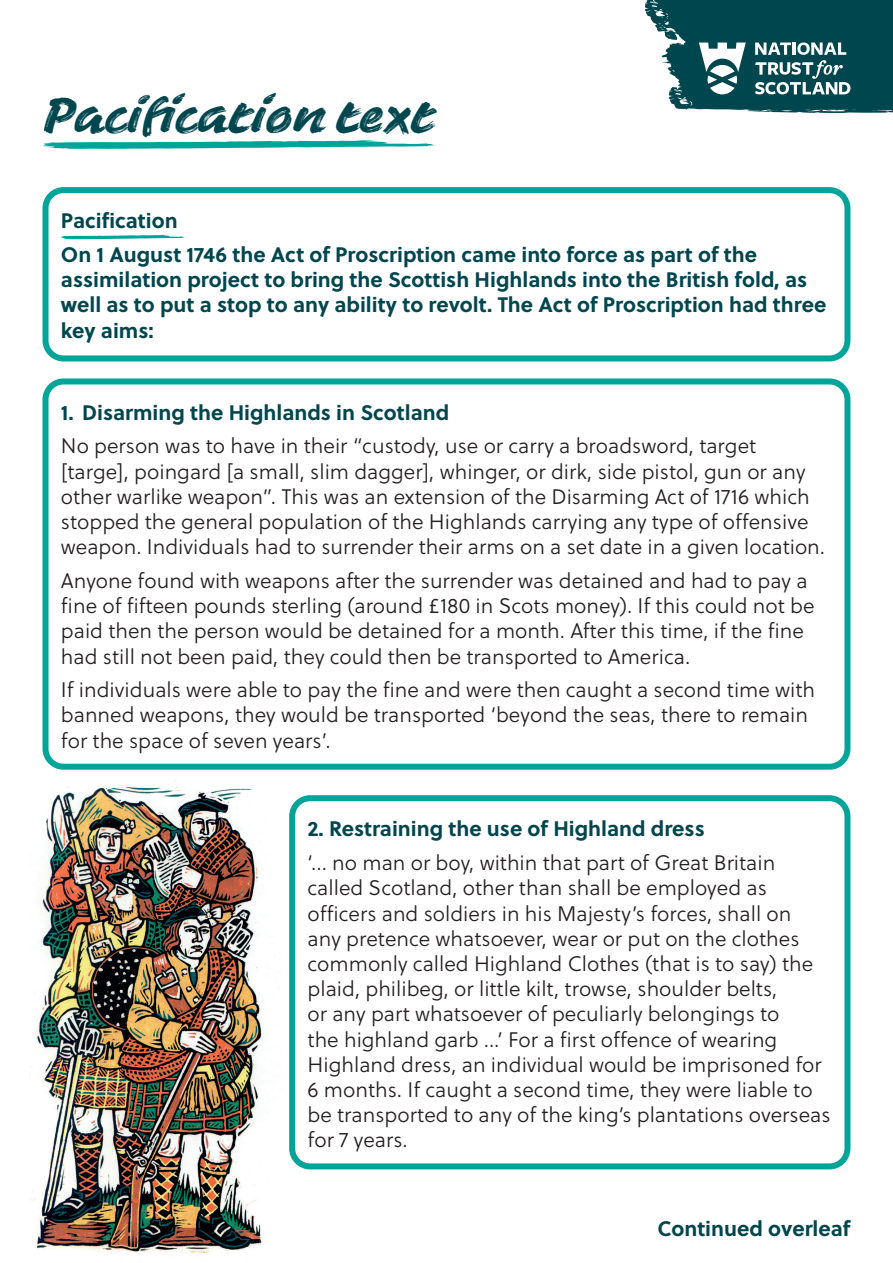
<style>
.page{position:relative;width:893px;height:1263px;background:#fff}
.page>*{position:absolute;margin:0;border:0;box-sizing:border-box;transform-origin:0 0}
.t1{font:48.75px "NTS Maxwell";color:#00464e}
.t2{font:21px/25.2px "Soleil Lt";color:#231f20}
.t3{font:700 21px/25.2px "Soleil";color:#00464e}
</style>
<div class="page">
<div style="left:43px;top:187px;width:807px;height:174px;border:6px solid #00a499;border-radius:18px"></div>
<div style="left:43px;top:378px;width:807px;height:392px;border:6px solid #00a499;border-radius:18px"></div>
<div style="left:289px;top:795px;width:561px;height:374px;border:6px solid #00a499;border-radius:18px"></div>
<svg style="left:644px;top:0;width:249px;height:113px"></svg>
<svg style="left:42px;top:140px;width:392px;height:9px"></svg>
<svg style="left:61px;top:235px;width:123px;height:4px"></svg>
<img style="left:30px;top:780px;width:233px;height:473px">
<h1 class="t1" style="left:43px;top:81px;width:392px">Pacification text</h1>
<p class="t3" style="left:61px;top:203px;width:698px;line-height:33.8px">Pacification<br>On 1 August 1746 the Act of Proscription came into force as part of the</p>
<p class="t3" style="left:61px;top:266px;width:767px">assimilation project to bring the Scottish Highlands into the British fold, as well as to put a stop to any ability to revolt. The Act of Proscription had three key aims:</p>
<p class="t3" style="left:61px;top:399px;width:390px">1. Disarming the Highlands in Scotland</p>
<p class="t2" style="left:61px;top:433px;width:766px">No person was to have in their “custody, use or carry a broadsword, target [targe], poingard [a small, slim dagger], whinger, or dirk, side pistol, gun or any other warlike weapon”. This was an extension of the Disarming Act of 1716 which stopped the general population of the Highlands carrying any type of offensive weapon. Individuals had to surrender their arms on a set date in a given location.</p>
<p class="t2" style="left:61px;top:568px;width:755px">Anyone found with weapons after the surrender was detained and had to pay a fine of fifteen pounds sterling (around £180 in Scots money). If this could not be paid then the person would be detained for a month. After this time, if the fine had still not been paid, they could then be transported to America.</p>
<p class="t2" style="left:61px;top:677px;width:756px">If individuals were able to pay the fine and were then caught a second time with banned weapons, they would be transported ‘beyond the seas, there to remain for the space of seven years’.</p>
<p class="t3" style="left:308px;top:815px;width:399px">2. Restraining the use of Highland dress</p>
<p class="t2" style="left:308px;top:850px;width:524px">‘... no man or boy, within that part of Great Britain called Scotland, other than shall be employed as officers and soldiers in his Majesty’s forces, shall on<br>any pretence whatsoever, wear or put on the clothes commonly called Highland Clothes (that is to say) the plaid, philibeg, or little kilt, trowse, shoulder belts,<br>or any part whatsoever of peculiarly belongings to<br>the highland garb ...’ For a first offence of wearing Highland dress, an individual would be imprisoned for 6 months. If caught a second time, they were liable to be transported to any of the king’s plantations overseas for 7 years.</p>
<p class="t3" style="left:658px;top:1215px;width:194px">Continued overleaf</p>
</div>
